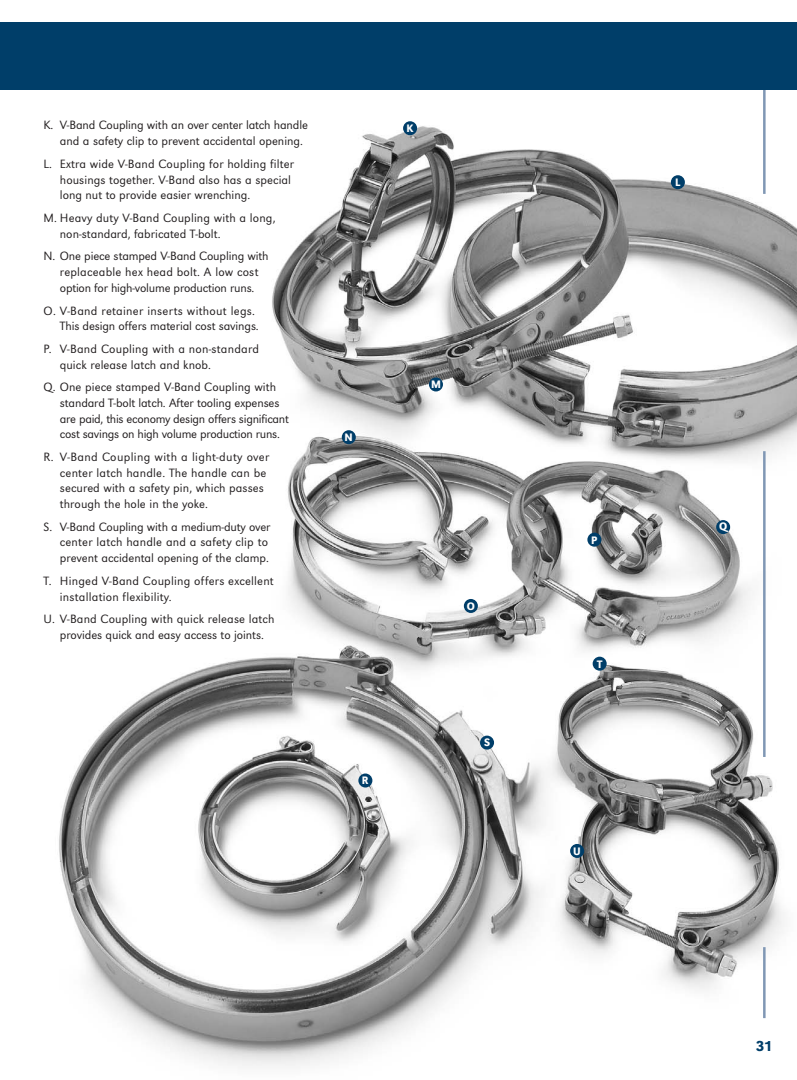
<style>
.page{position:relative;width:797px;height:1080px;background:#fff}
.page>*{position:absolute;margin:0;border:0;box-sizing:border-box;transform-origin:0 0}
.t1{font:500 15px "URW Grotesk T";color:#003e69}
.t2{font:12.5px/15.6px "URW Grotesk T Ligh";letter-spacing:.005em;color:#231f20}
.t3{font:12.5px/15.6px "URW Grotesk T Ligh";letter-spacing:-.02em;color:#231f20}
.t4{font:11.25px "URW Grotesk T Medi Narr";color:#fff}
</style>
<div class="page">
<img style="left:59px;top:126px;width:737px;height:940px">
<hr style="left:762px;top:78px;width:3px;height:116px;background:#8097b4">
<div style="left:0;top:22px;width:796px;height:68px;background:#003e69"></div>
<hr style="left:762px;top:947px;width:3px;height:71px;background:#8097b4">
<hr style="left:762px;top:451px;width:3px;height:306px;background:#8097b4">
<div style="left:429px;top:377px;width:14px;height:14px;background:#003e69;border-radius:50%"></div>
<div style="left:670px;top:175px;width:14px;height:14px;background:#003e69;border-radius:50%"></div>
<div style="left:341px;top:430px;width:14px;height:14px;background:#003e69;border-radius:50%"></div>
<div style="left:463px;top:599px;width:14px;height:14px;background:#003e69;border-radius:50%"></div>
<div style="left:587px;top:533px;width:14px;height:14px;background:#003e69;border-radius:50%"></div>
<div style="left:358px;top:774px;width:14px;height:14px;background:#003e69;border-radius:50%"></div>
<div style="left:480px;top:736px;width:14px;height:14px;background:#003e69;border-radius:50%"></div>
<div style="left:592px;top:657px;width:14px;height:14px;background:#003e69;border-radius:50%"></div>
<div style="left:570px;top:844px;width:14px;height:14px;background:#003e69;border-radius:50%"></div>
<div style="left:715px;top:520px;width:14px;height:14px;background:#003e69;border-radius:50%"></div>
<div style="left:403px;top:121px;width:14px;height:14px;background:#003e69;border-radius:50%"></div>
<p class="t2" style="left:60px;top:119px;width:249px;text-indent:-16px">K. V-Band Coupling with an over center latch handle and a safety clip to prevent accidental opening.</p>
<p class="t2" style="left:60px;top:157px;width:235px;text-indent:-16px">L. Extra wide V-Band Coupling for holding filter housings together. V-Band also has a special long nut to provide easier wrenching.</p>
<p class="t2" style="left:60px;top:211px;width:217px;text-indent:-16px">M. Heavy duty V-Band Coupling with a long, non-standard, fabricated T-bolt.</p>
<p class="t2" style="left:44px;top:250px;width:226px;text-align:center">N. One piece stamped V-Band Coupling with replaceable hex head bolt. A low cost option for high-volume production runs.</p>
<p class="t2" style="left:44px;top:304px;width:216px;text-align:right">O. V-Band retainer inserts without legs.<br>This design offers material cost savings.</p>
<p class="t2" style="left:60px;top:342px;width:201px;text-indent:-16px">P. V-Band Coupling with a non-standard quick release latch and knob.</p>
<p class="t3" style="left:60px;top:381px;width:230px;text-indent:-16px">Q. One piece stamped V-Band Coupling with standard T-bolt latch. After tooling expenses are paid, this economy design offers significant cost savings on high volume production runs.</p>
<p class="t2" style="left:60px;top:450px;width:211px;text-indent:-16px">R. V-Band Coupling with a light-duty over center latch handle. The handle can be secured with a safety pin, which passes through the hole in the yoke.</p>
<p class="t2" style="left:60px;top:520px;width:212px;text-indent:-16px">S. V-Band Coupling with a medium-duty over center latch handle and a safety clip to prevent accidental opening of the clamp.</p>
<p class="t2" style="left:60px;top:574px;width:215px;text-indent:-16px">T. Hinged V-Band Coupling offers excellent installation flexibility.</p>
<p class="t2" style="left:44px;top:613px;width:232px;text-align:center">U. V-Band Coupling with quick release latch provides quick and easy access to joints.</p>
<p class="t4" style="left:344px;top:433px;width:10px">N</p>
<p class="t4" style="left:362px;top:776px;width:8px">R</p>
<p class="t4" style="left:406px;top:124px;width:8px">K</p>
<p class="t4" style="left:431px;top:380px;width:11px">M</p>
<p class="t4" style="left:466px;top:602px;width:10px">O</p>
<p class="t4" style="left:484px;top:739px;width:8px">S</p>
<p class="t4" style="left:675px;top:178px;width:7px">L</p>
<p class="t4" style="left:591px;top:536px;width:8px">P</p>
<p class="t4" style="left:596px;top:660px;width:7px">T</p>
<p class="t4" style="left:573px;top:847px;width:9px">U</p>
<p class="t4" style="left:718px;top:522px;width:10px">Q</p>
<p class="t1" style="left:755px;top:1040px;width:18px">31</p>
</div>
